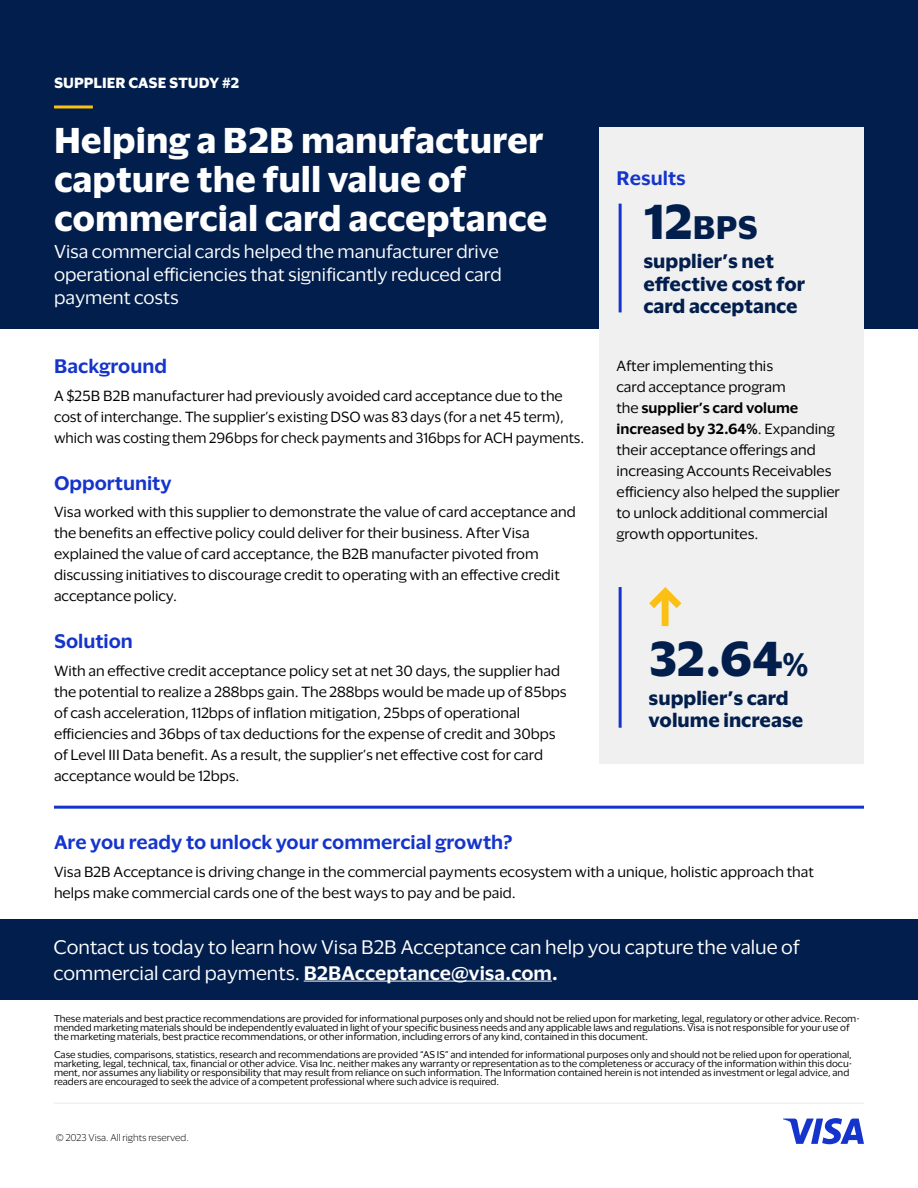
<style>
.page{position:relative;width:918px;height:1188px;background:#fff}
.page>*{position:absolute;margin:0;border:0;box-sizing:border-box;transform-origin:0 0}
.t1{font:700 45px "Visa Dialect";color:#021e4c}
.t2{font:700 33px/39px "Visa Dialect";color:#fff}
.t3{font:700 30px "Visa Dialect";color:#021e4c}
.t4{font:18px/25.5px "Visa Dialect";color:#fff}
.t5{font:600 18px "Visa Dialect";color:#1434cb}
.t6{font:700 18px/22.5px "Visa Dialect";color:#021e4c}
.t7{font:17.1px/22.8px "Visa Dialect";color:#fff}
.t8{font:13.5px/21px "Visa Dialect";color:#000}
.t9{font:700 13.5px "Visa Dialect";color:#fff}
.t10{font:9px/9px "Visa Dialect";color:#000}
.t11{font:300 9px "Visa Dialect";color:#000}
.s1{font-size:45px}
.s2{font-weight:600}
.s3{font-size:30px}
</style>
<div class="page">
<svg style="left:783px;top:1118px;width:81px;height:26px"></svg>
<hr style="left:54px;top:1102px;width:810px;height:2px;background:#f0f0f0">
<div style="left:0;top:920px;width:918px;height:80px;background:#021e4c"></div>
<div style="left:0;top:0;width:918px;height:329px;background:#021e4c"></div>
<div style="left:600px;top:127px;width:264px;height:636px;background:#f0f0f0"></div>
<hr style="left:54px;top:806px;width:810px;height:3px;background:#1434cb">
<hr style="left:619px;top:204px;width:3px;height:108px;background:#1434cb">
<hr style="left:619px;top:587px;width:3px;height:141px;background:#1434cb">
<hr style="left:54px;top:105px;width:39px;height:3px;background:#fcc015">
<hr style="left:304px;top:981px;width:248px;height:1px;background:#fff">
<svg style="left:649px;top:587px;width:32px;height:39px"></svg>
<p class="t9" style="left:54px;top:72px;width:187px">SUPPLIER CASE STUDY #2</p>
<h2 class="t2" style="left:54px;top:119px;width:495px">Helping a B2B manufacturer capture the full value of commercial card acceptance</h2>
<p class="t7" style="left:54px;top:239px;width:449px">Visa commercial cards helped the manufacturer drive operational efficiencies that significantly reduced card payment costs</p>
<h3 class="t5" style="left:54px;top:352px;width:114px">Background</h3>
<p class="t8" style="left:54px;top:384px;width:532px">A $25B B2B manufacturer had previously avoided card acceptance due to the cost of interchange. The supplier’s existing DSO was 83 days (for a net 45 term), which was costing them 296bps for check payments and 316bps for ACH payments.</p>
<h3 class="t5" style="left:54px;top:469px;width:119px">Opportunity</h3>
<p class="t8" style="left:54px;top:501px;width:523px">Visa worked with this supplier to demonstrate the value of card acceptance and the benefits an effective policy could deliver for their business. After Visa explained the value of card acceptance, the B2B manufacter pivoted from discussing initiatives to discourage credit to operating with an effective credit acceptance policy.</p>
<h3 class="t5" style="left:54px;top:627px;width:80px">Solution</h3>
<p class="t8" style="left:54px;top:659px;width:514px">With an effective credit acceptance policy set at net 30 days, the supplier had the potential to realize a 288bps gain. The 288bps would be made up of 85bps of cash acceleration, 112bps of inflation mitigation, 25bps of operational efficiencies and 36bps of tax deductions for the expense of credit and 30bps of Level III Data benefit. As a result, the supplier’s net effective cost for card acceptance would be 12bps.</p>
<h3 class="t5" style="left:616px;top:164px;width:71px">Results</h3>
<h3 class="t3" style="left:644px;top:204px;width:116px"><span class="s1">12</span>BPS</h3>
<h3 class="t6" style="left:643px;top:249px;width:163px">supplier’s net effective cost for card acceptance</h3>
<p class="t8" style="left:616px;top:355px;width:225px">After implementing this<br>card acceptance program<br>the <span class="s2">supplier’s card volume increased by 32.64%</span>. Expanding their acceptance offerings and increasing Accounts Receivables efficiency also helped the supplier to unlock additional commercial growth opportunites.</p>
<h1 class="t1" style="left:649px;top:623px;width:160px">32.64<span class="s3">%</span></h1>
<h3 class="t6" style="left:649px;top:685px;width:156px">supplier’s card volume increase</h3>
<h3 class="t5" style="left:54px;top:828px;width:460px">Are you ready to unlock your commercial growth?</h3>
<p class="t8" style="left:54px;top:861px;width:761px">Visa B2B Acceptance is driving change in the commercial payments ecosystem with a unique, holistic approach that helps make commercial cards one of the best ways to pay and be paid.</p>
<h3 class="t4" style="left:54px;top:933px;width:748px">Contact us today to learn how Visa B2B Acceptance can help you capture the value of commercial card payments. <span class="s2">B2BAcceptance@visa.com.</span></h3>
<p class="t10" style="left:54px;top:1013px;width:807px">These materials and best practice recommendations are provided for informational purposes only and should not be relied upon for marketing, legal, regulatory or other advice. Recom&shy;mended marketing materials should be independently evaluated in light of your specific business needs and any applicable laws and regulations. Visa is not responsible for your use of the marketing materials, best practice recommendations, or other information, including errors of any kind, contained in this document.</p>
<p class="t10" style="left:54px;top:1049px;width:800px">Case studies, comparisons, statistics, research and recommendations are provided “AS IS” and intended for informational purposes only and should not be relied upon for operational, marketing, legal, technical, tax, financial or other advice. Visa Inc. neither makes any warranty or representation as to the completeness or accuracy of the information within this docu&shy;ment, nor assumes any liability or responsibility that may result from reliance on such information. The Information contained herein is not intended as investment or legal advice, and readers are encouraged to seek the advice of a competent professional where such advice is required.</p>
<p class="t11" style="left:56px;top:1131px;width:134px">© 2023 Visa. All rights reserved.</p>
</div>
